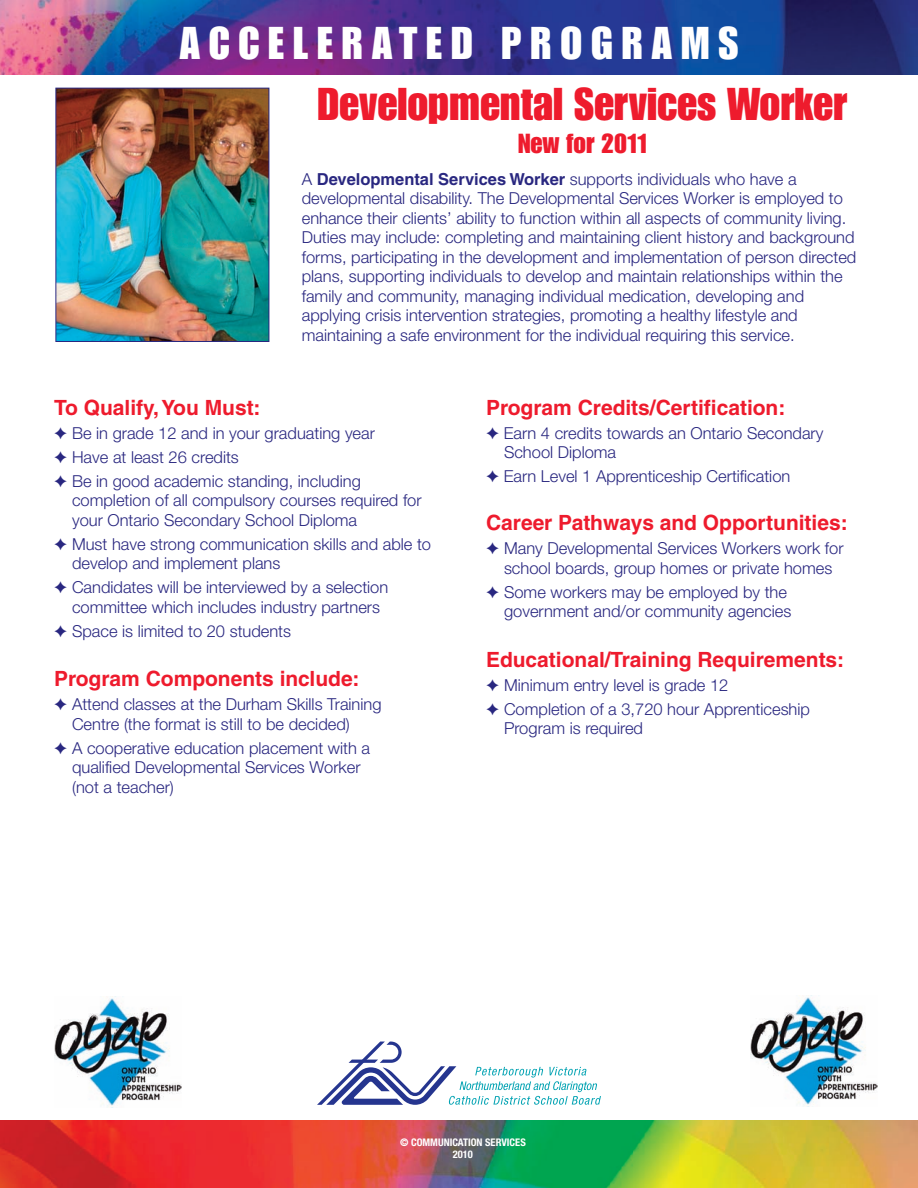
<style>
.page{position:relative;width:918px;height:1188px;background:#fff}
.page>*{position:absolute;margin:0;border:0;box-sizing:border-box;transform-origin:0 0}
.t1{font:45px "Impact";color:#ee1b2d}
.t2{font:45px "Impact";letter-spacing:.2em;color:#fff}
.t3{font:27px "Impact";color:#ee1b2d}
.t4{font:700 21px "Helvetica";color:#ee1b2d}
.t5{font:300 16.5px/19.5px "Helvetica Neue";color:#292780}
.t6{font:700 condensed 10.5px/12px "Helvetica Neue";color:#fff;text-align:center}
.s1{font-family:"Helvetica";font-weight:700}
</style>
<div class="page">
<img style="left:0;top:0;width:918px;height:74px">
<img style="left:0;top:1120px;width:918px;height:68px">
<svg style="left:317px;top:1042px;width:284px;height:63px"></svg>
<img style="left:750px;top:995px;width:128px;height:112px">
<img style="left:54px;top:996px;width:127px;height:112px">
<img style="left:58px;top:90px;width:209px;height:250px">
<div style="left:56px;top:88px;width:213px;height:254px;border:1px solid #292780"></div>
<h1 class="t2" style="left:179px;top:27px;width:561px">ACCELERATED PROGRAMS</h1>
<h1 class="t1" style="left:318px;top:88px;width:531px">Developmental Services Worker</h1>
<h2 class="t3" style="left:518px;top:134px;width:130px">New for 2011</h2>
<p class="t5" style="left:302px;top:169px;width:556px">A <span class="s1">Developmental Services Worker</span> supports individuals who have a developmental disability. The Developmental Services Worker is employed to enhance their clients’ ability to function within all aspects of community living.<br>Duties may include: completing and maintaining client history and background forms, participating in the development and implementation of person directed plans, supporting individuals to develop and maintain relationships within the family and community, managing individual medication, developing and applying crisis intervention strategies, promoting a healthy lifestyle and maintaining a safe environment for the individual requiring this service.</p>
<p class="t4" style="left:54px;top:399px;width:208px">To Qualify,You Must:</p>
<p class="t5" style="left:54px;top:420px;width:322px;line-height:24px">✦ Be in grade 12 and in your graduating year ✦ Have at least 26 credits<br>✦ Be in good academic standing, including</p>
<p class="t5" style="left:72px;top:490px;width:351px">completion of all compulsory courses required for your Ontario Secondary School Diploma</p>
<p class="t5" style="left:72px;top:534px;width:361px;text-indent:-18px">✦ Must have strong communication skills and able to develop and implement plans</p>
<p class="t5" style="left:54px;top:577px;width:336px;text-align:center">✦ Candidates will be interviewed by a selection committee which includes industry partners</p>
<p class="t5" style="left:54px;top:621px;width:239px">✦ Space is limited to 20 students</p>
<p class="t4" style="left:54px;top:671px;width:307px">Program Components include:</p>
<p class="t5" style="left:72px;top:694px;width:311px;text-indent:-18px">✦ Attend classes at the Durham Skills Training<br>Centre (the format is still to be decided)</p>
<p class="t5" style="left:72px;top:738px;width:300px;text-indent:-18px">✦ A cooperative education placement with a qualified Developmental Services Worker (not a teacher)</p>
<p class="t4" style="left:486px;top:399px;width:301px">Program Credits/Certification:</p>
<p class="t5" style="left:504px;top:423px;width:321px;text-indent:-18px">✦ Earn 4 credits towards an Ontario Secondary<br>School Diploma</p>
<p class="t5" style="left:486px;top:466px;width:306px">✦ Earn Level 1 Apprenticeship Certification</p>
<p class="t4" style="left:486px;top:515px;width:363px">Career Pathways and Opportunities:</p>
<p class="t5" style="left:486px;top:538px;width:359px;text-align:center">✦ Many Developmental Services Workers work for school boards, group homes or private homes</p>
<p class="t5" style="left:486px;top:582px;width:307px;text-align:right">✦ Some workers may be employed by the government and/or community agencies</p>
<p class="t4" style="left:486px;top:651px;width:360px">Educational/Training Requirements:</p>
<p class="t5" style="left:486px;top:672px;width:325px;line-height:24px">✦ Minimum entry level is grade 12<br>✦ Completion of a 3,720 hour Apprenticeship</p>
<p class="t5" style="left:504px;top:718px;width:141px">Program is required</p>
<p class="t6" style="left:400px;top:1137px;width:127px">© COMMUNICATION SERVICES<br>2010</p>
</div>
